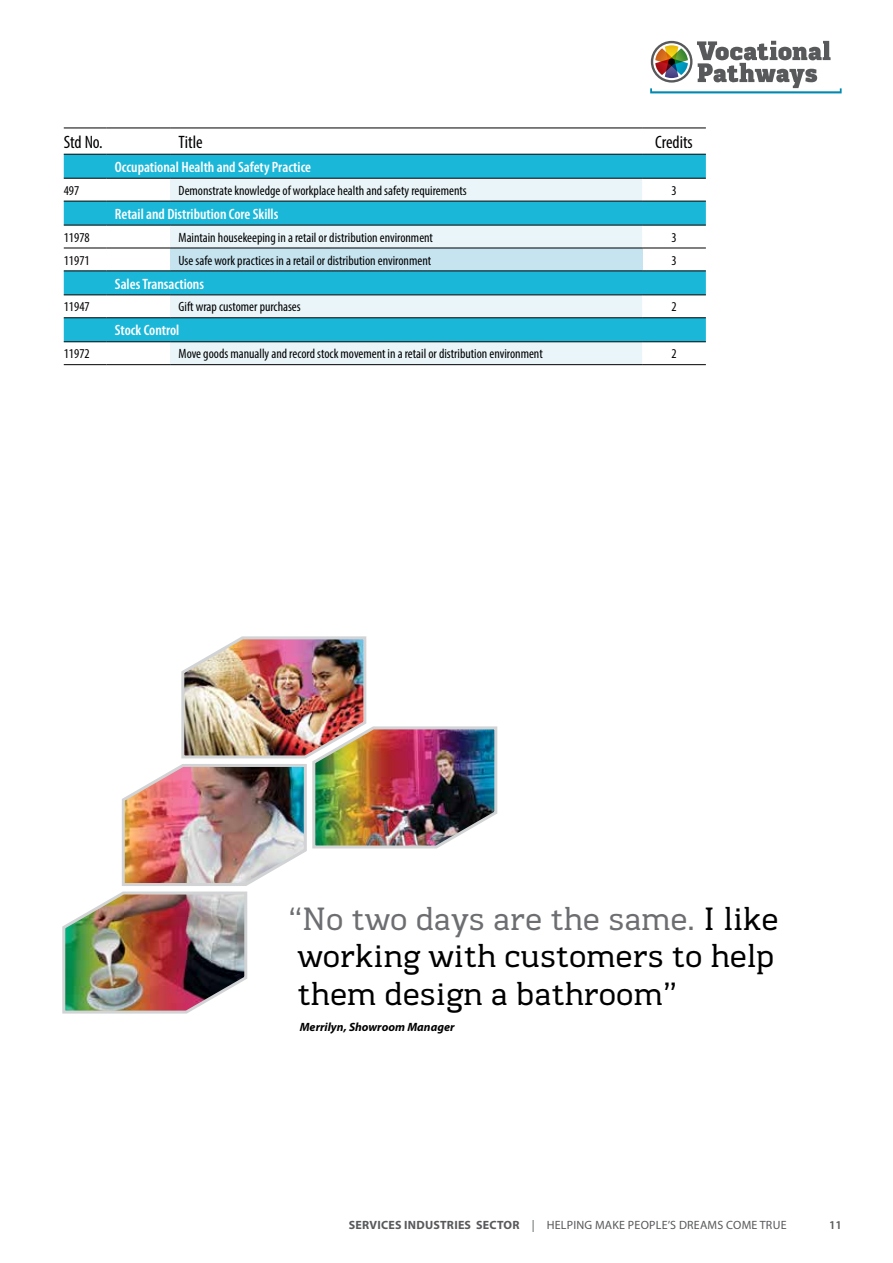
<style>
.page{position:relative;width:893px;height:1263px;background:#fff}
.page>*{position:absolute;margin:0;border:0;box-sizing:border-box;transform-origin:0 0}
.t1{font:33px/37.5px "Kondolar";color:#000}
.t2{font:condensed 18px "Myriad Pro";color:#000}
.t3{font:600 condensed 15px "Myriad Pro";color:#fff}
.t4{font:condensed 13.5px "Myriad Pro";color:#000}
.t5{font:12px "Myriad Pro";letter-spacing:.02em;color:#58595b}
.t6{font:italic 700 12px "Myriad Pro";color:#000}
.t7{font:600 12px "Myriad Pro";color:#58595b}
.s1{color:#6d6e71}
.s2{font-weight:700}
</style>
<div class="page">
<svg style="left:650px;top:41px;width:192px;height:52px"></svg>
<div style="left:668px;top:58px;width:7px;height:7px;background:#000;border-radius:50%"></div>
<svg style="left:64px;top:155px;width:642px;height:186px;fill:#1bb7d9"></svg>
<svg style="left:170px;top:179px;width:472px;height:185px;background:#8cd6e6"></svg>
<div style="left:170px;top:248px;width:472px;height:23px;background:#c5e4f0"></div>
<hr style="left:64px;top:178px;width:42px;height:1px;background:#000">
<hr style="left:106px;top:178px;width:64px;height:1px;background:#000">
<hr style="left:170px;top:178px;width:472px;height:1px;background:#000">
<hr style="left:642px;top:178px;width:64px;height:1px;background:#000">
<hr style="left:64px;top:248px;width:42px;height:1px;background:#000">
<hr style="left:106px;top:248px;width:64px;height:1px;background:#000">
<hr style="left:170px;top:248px;width:472px;height:1px;background:#000">
<hr style="left:642px;top:248px;width:64px;height:1px;background:#000">
<hr style="left:64px;top:270px;width:42px;height:1px;background:#000">
<hr style="left:106px;top:270px;width:64px;height:1px;background:#000">
<hr style="left:170px;top:270px;width:472px;height:1px;background:#000">
<hr style="left:642px;top:270px;width:64px;height:1px;background:#000">
<hr style="left:64px;top:201px;width:42px;height:1px;background:#000">
<hr style="left:106px;top:201px;width:64px;height:1px;background:#000">
<hr style="left:170px;top:201px;width:472px;height:1px;background:#000">
<hr style="left:642px;top:201px;width:64px;height:1px;background:#000">
<hr style="left:64px;top:225px;width:42px;height:1px;background:#000">
<hr style="left:106px;top:225px;width:64px;height:1px;background:#000">
<hr style="left:170px;top:225px;width:472px;height:1px;background:#000">
<hr style="left:642px;top:225px;width:64px;height:1px;background:#000">
<hr style="left:64px;top:294px;width:42px;height:1px;background:#000">
<hr style="left:106px;top:294px;width:64px;height:1px;background:#000">
<hr style="left:170px;top:294px;width:472px;height:1px;background:#000">
<hr style="left:642px;top:294px;width:64px;height:1px;background:#000">
<hr style="left:64px;top:317px;width:42px;height:1px;background:#000">
<hr style="left:106px;top:317px;width:64px;height:1px;background:#000">
<hr style="left:170px;top:317px;width:472px;height:1px;background:#000">
<hr style="left:642px;top:317px;width:64px;height:1px;background:#000">
<hr style="left:64px;top:341px;width:42px;height:1px;background:#000">
<hr style="left:106px;top:341px;width:64px;height:1px;background:#000">
<hr style="left:170px;top:341px;width:472px;height:1px;background:#000">
<hr style="left:642px;top:341px;width:64px;height:1px;background:#000">
<hr style="left:64px;top:364px;width:42px;height:1px;background:#000">
<hr style="left:106px;top:364px;width:64px;height:1px;background:#000">
<hr style="left:170px;top:364px;width:472px;height:1px;background:#000">
<hr style="left:642px;top:364px;width:64px;height:1px;background:#000">
<hr style="left:64px;top:128px;width:42px;height:1px;background:#000">
<hr style="left:106px;top:128px;width:64px;height:1px;background:#000">
<hr style="left:170px;top:128px;width:472px;height:1px;background:#000">
<hr style="left:642px;top:128px;width:64px;height:1px;background:#000">
<hr style="left:64px;top:154px;width:42px;height:1px;background:#000">
<hr style="left:106px;top:154px;width:64px;height:1px;background:#000">
<hr style="left:170px;top:154px;width:472px;height:1px;background:#000">
<hr style="left:642px;top:154px;width:64px;height:1px;background:#000">
<img style="left:62px;top:636px;width:436px;height:378px">
<h2 class="t2" style="left:64px;top:131px;width:40px">Std No.</h2>
<h2 class="t2" style="left:179px;top:131px;width:26px">Title</h2>
<h2 class="t2" style="left:655px;top:131px;width:39px">Credits</h2>
<p class="t3" style="left:115px;top:159px;width:198px">Occupational Health and Safety Practice</p>
<p class="t4" style="left:64px;top:182px;width:17px">497</p>
<p class="t4" style="left:179px;top:182px;width:290px">Demonstrate knowledge of workplace health and safety requirements</p>
<p class="t4" style="left:671px;top:182px;width:7px">3</p>
<p class="t3" style="left:115px;top:206px;width:165px">Retail and Distribution Core Skills</p>
<p class="t4" style="left:64px;top:229px;width:27px">11978</p>
<p class="t4" style="left:179px;top:229px;width:256px">Maintain housekeeping in a retail or distribution environment</p>
<p class="t4" style="left:671px;top:229px;width:7px">3</p>
<p class="t4" style="left:64px;top:252px;width:27px">11971</p>
<p class="t4" style="left:179px;top:252px;width:254px">Use safe work practices in a retail or distribution environment</p>
<p class="t4" style="left:671px;top:252px;width:7px">3</p>
<p class="t3" style="left:115px;top:275px;width:91px">Sales Transactions</p>
<p class="t4" style="left:64px;top:299px;width:27px">11947</p>
<p class="t4" style="left:179px;top:299px;width:124px">Gift wrap customer purchases</p>
<p class="t4" style="left:671px;top:299px;width:7px">2</p>
<p class="t3" style="left:115px;top:322px;width:66px">Stock Control</p>
<p class="t4" style="left:64px;top:346px;width:27px">11972</p>
<p class="t4" style="left:179px;top:346px;width:366px">Move goods manually and record stock movement in a retail or distribution environment</p>
<p class="t4" style="left:671px;top:346px;width:7px">2</p>
<h1 class="t1" style="left:288px;top:900px;width:492px"><span class="s1">“No two days are the same.</span> I like working with customers to help them design a bathroom”</h1>
<p class="t6" style="left:300px;top:1019px;width:156px">Merrilyn, Showroom Manager</p>
<p class="t5" style="left:349px;top:1218px;width:439px"><span class="s2">SERVICES INDUSTRIES SECTOR</span> | HELPING MAKE PEOPLE’S DREAMS COME TRUE</p>
<p class="t7" style="left:829px;top:1218px;width:14px">11</p>
</div>
